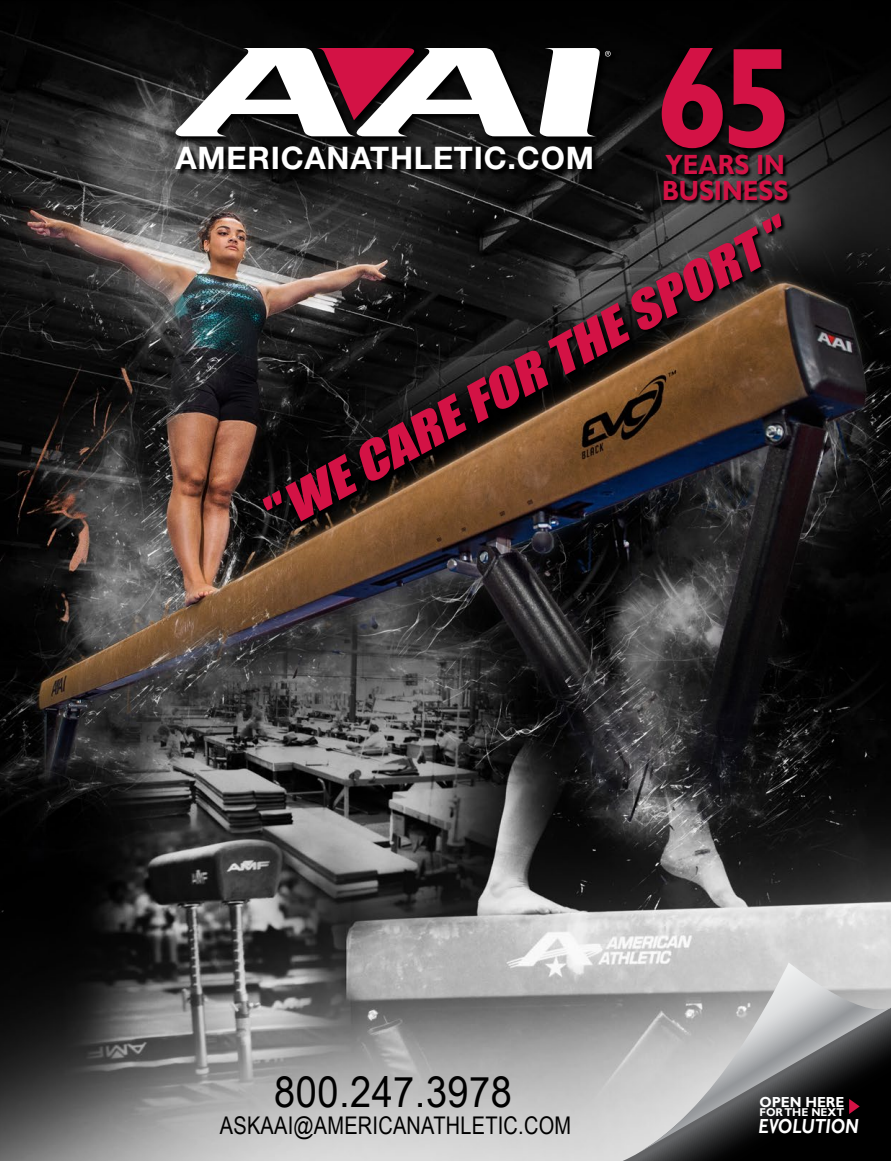
<style>
.page{position:relative;width:891px;height:1161px;background:#fff}
.page>*{position:absolute;margin:0;border:0;box-sizing:border-box;transform-origin:0 0}
.t1{font:700 143.1px "Gill Sans";color:#d31245;scale:.94 1}
.t2{font:italic 48px "Impact";color:#d31245;scale:1.19 1}
.t3{font:42.15px "Arial Narrow";letter-spacing:.01em;color:#000;scale:1.1 1}
.t4{font:700 31.05px "Helvetica Neue LT Std";letter-spacing:.025em;color:#fff}
.t5{font:700 27.75px/26.7px "Gill Sans";color:#d31245;scale:.89 1}
.t6{font:24.3px "Arial Narrow";letter-spacing:.01em;color:#000}
.t7{font:italic 700 20.25px "Gill Sans";color:#fff;scale:.86 1}
.t8{font:700 14.55px "Gill Sans";color:#fff;scale:.96 1}
.t9{font:700 11.4px "Gill Sans";color:#fff;scale:.96 1}
</style>
<div class="page">
<img style="left:0;top:0;width:891px;height:1161px">
<svg style="left:174px;top:47px;width:444px;height:130px;background:#151515"></svg>
<svg style="left:175px;top:48px;width:436px;height:88px"></svg>
<svg style="left:262px;top:213px;width:525px;height:313px;background:#352b24"></svg>
<svg style="left:623px;top:971px;width:268px;height:190px;background:#747475"></svg>
<svg style="left:640px;top:962px;width:251px;height:190px;background:#828383"></svg>
<svg style="left:849px;top:1099px;width:11px;height:15px"></svg>
<svg style="left:661px;top:47px;width:132px;height:158px;background:#0e0e0e"></svg>
<p class="t4" style="left:176px;top:139px;width:420px">AMERICANATHLETIC.COM</p>
<h1 class="t1" style="left:656px;top:13px;width:149px">65</h1>
<p class="t5" style="left:662px;top:152px;width:143px">YEARS IN<br>BUSINESS</p>
<h2 class="t2" style="left:246px;top:488px;width:499px;rotate:-29deg">"WE CARE FOR THE SPORT"</h2>
<h3 class="t3" style="left:274px;top:1061px;width:218px">800.247.3978</h3>
<p class="t6" style="left:220px;top:1107px;width:353px">ASKAAI@AMERICANATHLETIC.COM</p>
<p class="t8" style="left:759px;top:1093px;width:90px">OPEN HERE</p>
<p class="t9" style="left:759px;top:1105px;width:90px">FOR THE NEXT</p>
<p class="t7" style="left:759px;top:1115px;width:118px">EVOLUTION</p>
</div>
